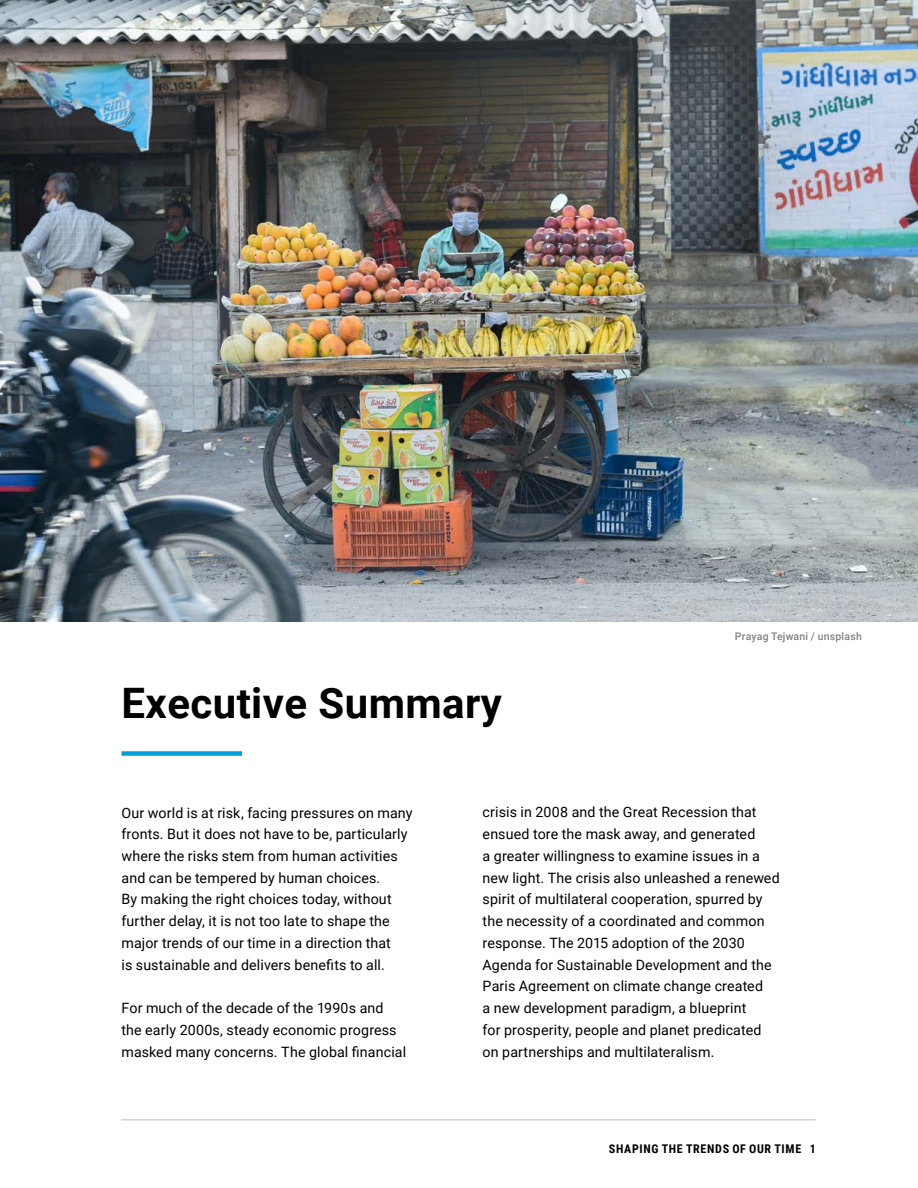
<style>
.page{position:relative;width:918px;height:1188px;background:#fff}
.page>*{position:absolute;margin:0;border:0;box-sizing:border-box;transform-origin:0 0}
.t1{font:700 42px "Roboto";letter-spacing:.01em;color:#000}
.t2{font:14.25px/21.8px "Roboto";letter-spacing:.01em;color:#000}
.t3{font:700 12px "Roboto Condensed";letter-spacing:.055em;color:#000}
.t4{font:500 10.5px "Roboto";letter-spacing:.02em;color:#808285}
</style>
<div class="page">
<div style="left:122px;top:751px;width:120px;height:5px;background:#009edb"></div>
<img style="left:0;top:0;width:918px;height:621px">
<hr style="left:122px;top:1119px;width:694px;height:1px;background:#d1d3d4">
<h1 class="t1" style="left:122px;top:673px;width:382px">Executive Summary</h1>
<p class="t4" style="left:735px;top:628px;width:128px">Prayag Tejwani / unsplash</p>
<p class="t2" style="left:122px;top:801px;width:293px">Our world is at risk, facing pressures on many fronts. But it does not have to be, particularly where the risks stem from human activities and can be tempered by human choices.<br>By making the right choices today, without further delay, it is not too late to shape the major trends of our time in a direction that<br>is sustainable and delivers benefits to all.</p>
<p class="t2" style="left:122px;top:997px;width:286px">For much of the decade of the 1990s and the early 2000s, steady economic progress masked many concerns. The global financial</p>
<p class="t2" style="left:483px;top:801px;width:299px">crisis in 2008 and the Great Recession that ensued tore the mask away, and generated<br>a greater willingness to examine issues in a new light. The crisis also unleashed a renewed spirit of multilateral cooperation, spurred by the necessity of a coordinated and common response. The 2015 adoption of the 2030<br>Agenda for Sustainable Development and the Paris Agreement on climate change created<br>a new development paradigm, a blueprint<br>for prosperity, people and planet predicated on partnerships and multilateralism.</p>
<p class="t3" style="left:609px;top:1140px;width:208px">SHAPING THE TRENDS OF OUR TIME 1</p>
</div>
